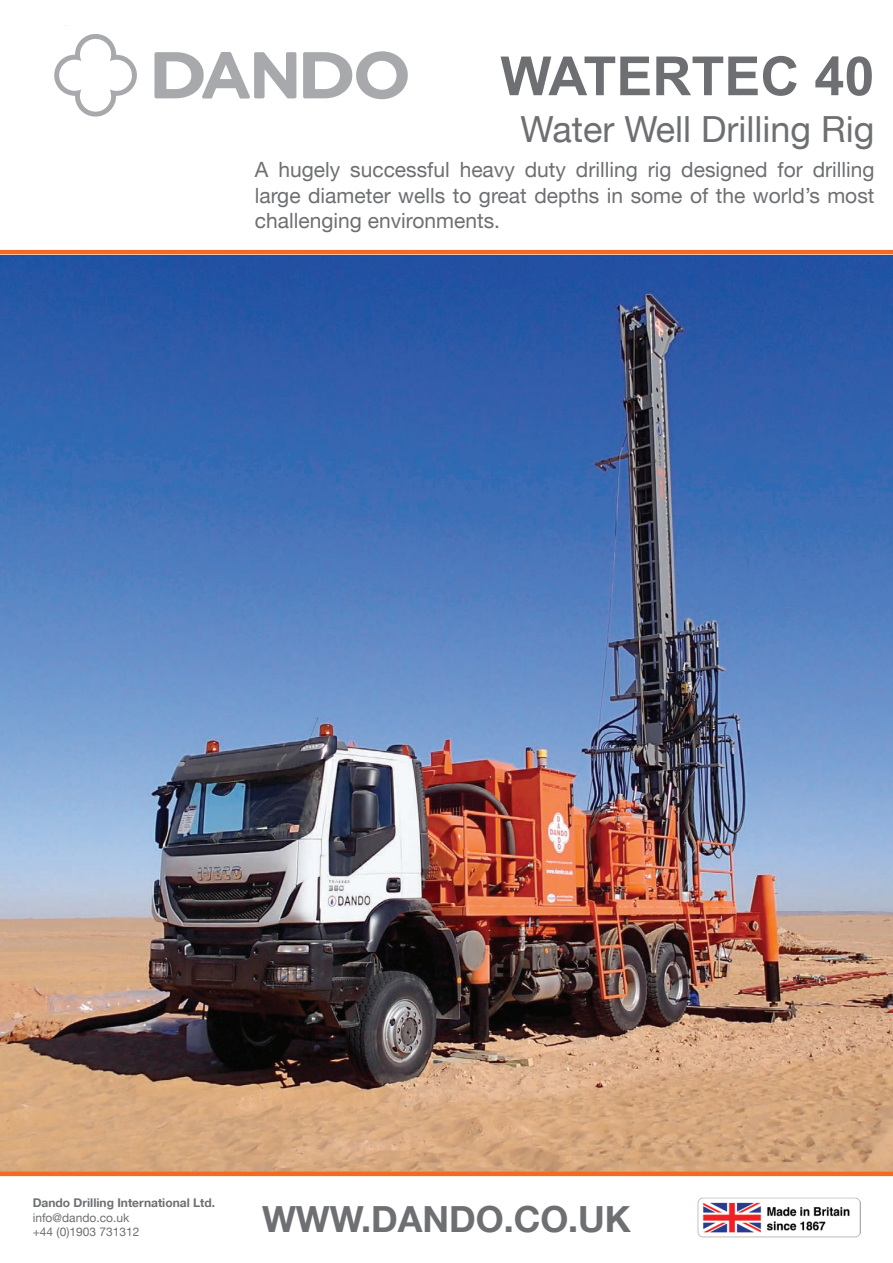
<style>
.page{position:relative;width:893px;height:1263px;background:#fff}
.page>*{position:absolute;margin:0;border:0;box-sizing:border-box;transform-origin:0 0}
.t1{font:700 54px "Arial";color:#6d6f72}
.t2{font:36px "Helvetica Neue LT";color:#6d6f72}
.t3{font:700 36px "Helvetica Neue LT";color:#6d6f72}
.t4{font:21px/25.2px "Helvetica Neue LT";color:#6d6f72;text-align:justify}
.t5{font:12px/14.4px "Helvetica Neue LT";color:#6d6f72}
.t6{font:700 12px "Helvetica Neue LT";color:#6d6f72}
</style>
<div class="page">
<img style="left:0;top:254px;width:893px;height:917px">
<div style="left:0;top:1171px;width:893px;height:5px;background:#f36a24"></div>
<img style="left:697px;top:1197px;width:164px;height:40px">
<hr style="left:0;top:250px;width:893px;height:4px;background:#f36a24">
<svg style="left:303px;top:51px;width:105px;height:48px"></svg>
<svg style="left:54px;top:34px;width:83px;height:83px"></svg>
<svg style="left:154px;top:52px;width:142px;height:47px"></svg>
<h1 class="t1" style="left:500px;top:40px;width:376px">WATERTEC 40</h1>
<h2 class="t2" style="left:520px;top:108px;width:355px">Water Well Drilling Rig</h2>
<p class="t4" style="left:255px;top:157px;width:621px">A hugely successful heavy duty drilling rig designed for drilling large diameter wells to great depths in some of the world’s most challenging environments.</p>
<p class="t6" style="left:33px;top:1196px;width:184px">Dando Drilling International Ltd.</p>
<p class="t5" style="left:33px;top:1210px;width:108px">info@dando.co.uk +44 (0)1903 731312</p>
<h2 class="t3" style="left:262px;top:1197px;width:370px">WWW.DANDO.CO.UK</h2>
</div>
